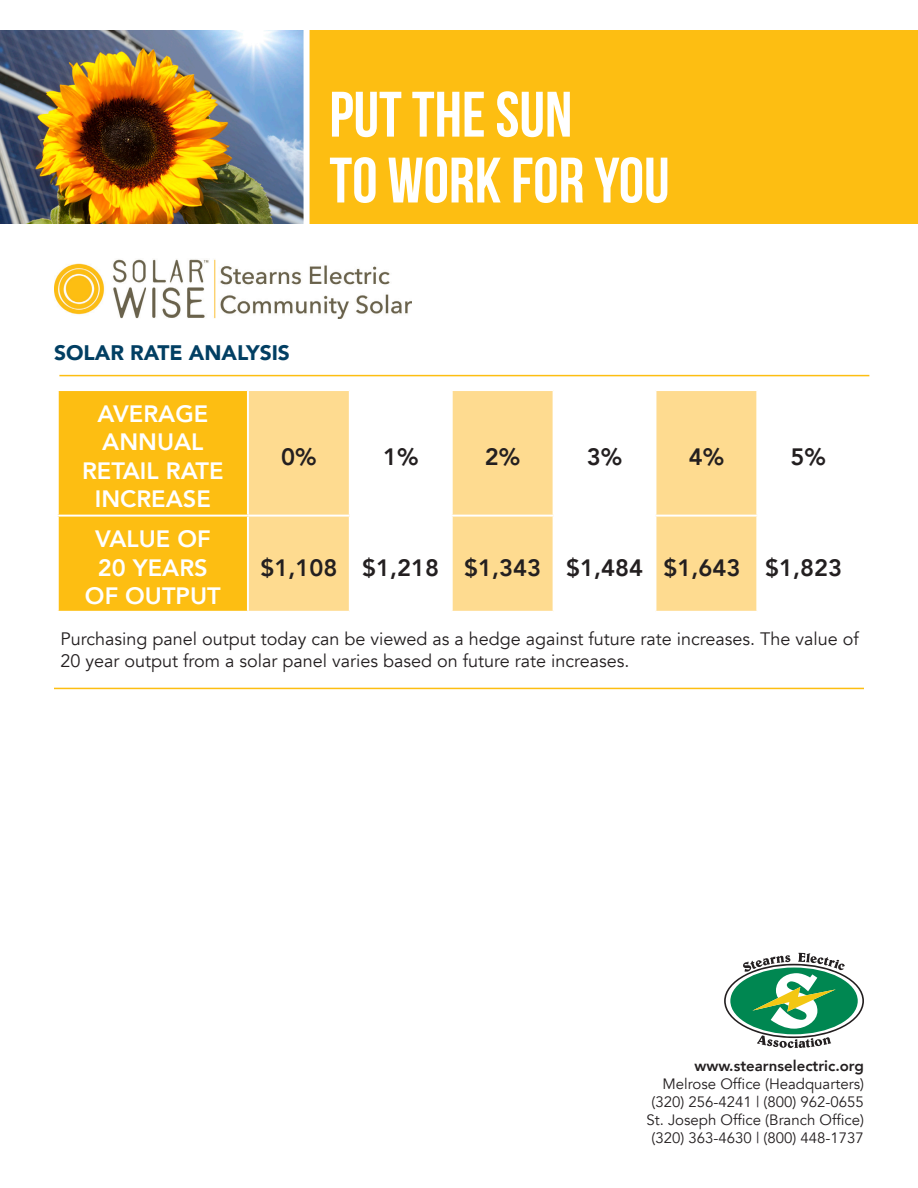
<style>
.page{position:relative;width:918px;height:1188px;background:#fff}
.page>*{position:absolute;margin:0;border:0;box-sizing:border-box;transform-origin:0 0}
.t1{font:64.05px/65.8px "Bebas Neue";color:#fff}
.t2{font:800 23.7px/28.3px "Avenir";color:#fff;text-align:center}
.t3{font:800 23.7px "Avenir";color:#231f20}
.t4{font:900 21px "Avenir";color:#023f63}
.t5{font:18px/21.6px "Avenir";color:#231f20}
.t6{font:15px "Avenir";color:#231f20}
.t7{font:800 15px "Avenir";color:#231f20}
</style>
<div class="page">
<div style="left:306px;top:30px;width:612px;height:194px;background:#fdbe12"></div>
<img style="left:54px;top:259px;width:357px;height:60px">
<img style="left:0;top:30px;width:304px;height:194px">
<div style="left:304px;top:24px;width:6px;height:206px;background:#fff"></div>
<hr style="left:59px;top:375px;width:810px;height:1px;background:#fdbe12">
<svg style="left:724px;top:953px;width:140px;height:95px"></svg>
<hr style="left:54px;top:688px;width:810px;height:1px;background:#fdbe12">
<div style="left:59px;top:391px;width:188px;height:220px;background:#fdbe12"></div>
<div style="left:249px;top:391px;width:100px;height:220px;background:#fedb90"></div>
<svg style="left:453px;top:391px;width:303px;height:220px;fill:#fedb90"></svg>
<hr style="left:553px;top:391px;width:2px;height:124px;background:#fff">
<hr style="left:654px;top:391px;width:2px;height:124px;background:#fff">
<hr style="left:57px;top:515px;width:191px;height:2px;background:#fff">
<hr style="left:248px;top:515px;width:102px;height:2px;background:#fff">
<hr style="left:452px;top:515px;width:102px;height:2px;background:#fff">
<hr style="left:554px;top:515px;width:101px;height:2px;background:#fff">
<hr style="left:553px;top:517px;width:2px;height:94px;background:#fff">
<hr style="left:655px;top:515px;width:102px;height:2px;background:#fff">
<hr style="left:654px;top:517px;width:2px;height:94px;background:#fff">
<p class="t1" style="left:329px;top:81px;width:342px">PUT THE SUN<br>TO WORK FOR YOU</p>
<p class="t4" style="left:54px;top:335px;width:238px">SOLAR RATE ANALYSIS</p>
<p class="t2" style="left:82px;top:400px;width:143px">AVERAGE<br>ANNUAL<br>RETAIL RATE<br>INCREASE</p>
<p class="t2" style="left:85px;top:525px;width:137px">VALUE OF<br>20 YEARS<br>OF OUTPUT</p>
<p class="t3" style="left:281px;top:438px;width:37px">0%</p>
<p class="t3" style="left:383px;top:438px;width:37px">1%</p>
<p class="t3" style="left:485px;top:438px;width:37px">2%</p>
<p class="t3" style="left:587px;top:438px;width:37px">3%</p>
<p class="t3" style="left:689px;top:438px;width:37px">4%</p>
<p class="t3" style="left:791px;top:438px;width:37px">5%</p>
<p class="t3" style="left:260px;top:549px;width:79px">$1,108</p>
<p class="t3" style="left:362px;top:549px;width:79px">$1,218</p>
<p class="t3" style="left:464px;top:549px;width:79px">$1,343</p>
<p class="t3" style="left:566px;top:549px;width:79px">$1,484</p>
<p class="t3" style="left:663px;top:549px;width:79px">$1,643</p>
<p class="t3" style="left:765px;top:549px;width:79px">$1,823</p>
<p class="t5" style="left:61px;top:628px;width:800px">Purchasing panel output today can be viewed as a hedge against future rate increases. The value of<br>20 year output from a solar panel varies based on future rate increases.</p>
<p class="t7" style="left:695px;top:1054px;width:171px">www.stearnselectric.org</p>
<p class="t6" style="left:663px;top:1075px;width:203px">Melrose Office (Headquarters)</p>
<p class="t6" style="left:652px;top:1093px;width:214px">(320) 256-4241 | (800) 962-0655</p>
<p class="t6" style="left:646px;top:1111px;width:219px">St. Joseph Office (Branch Office)</p>
<p class="t6" style="left:652px;top:1129px;width:214px">(320) 363-4630 | (800) 448-1737</p>
</div>
